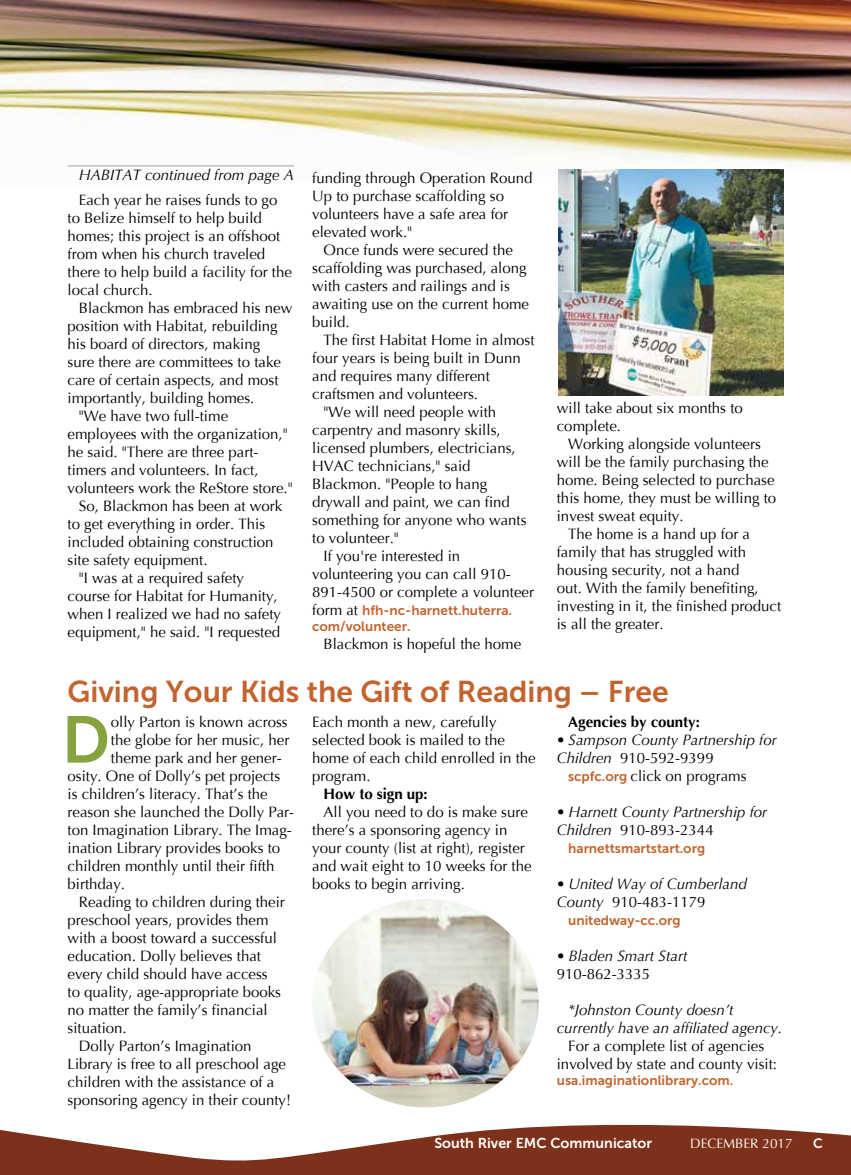
<style>
.page{position:relative;width:851px;height:1175px;background:#fff}
.page>*{position:absolute;margin:0;border:0;box-sizing:border-box;transform-origin:0 0}
.t1{font:65.7px "Museo Sans 700";color:#86a43d}
.t2{font:30px "Museo Sans 700";color:#c3632d}
.t3{font:15px/18px "Optima";color:#000}
.t4{font:italic 15px/18px "Optima";color:#000}
.t5{font:700 15px "Optima";color:#000}
.t6{font:14.25px "Museo Sans 700";color:#fff}
.t7{font:13.5px/16.2px "Museo Sans 700";color:#c3632d}
.t8{font:13.5px "Optima";color:#fff}
.t9{font:13.5px "Museo Sans 700";color:#fff}
.s1{font-family:"Optima";font-size:15px;color:#000}
.s2{font-style:italic}
.s3{font-family:"Museo Sans 700";font-size:13.5px;color:#c3632d}
.s4{font-style:normal}
</style>
<div class="page">
<svg style="left:0;top:1107px;width:850px;height:67px;fill:#7e311a"></svg>
<img style="left:0;top:0;width:850px;height:189px">
<hr style="left:68px;top:165px;width:226px;height:2px;background:#c5bdb8">
<img style="left:313px;top:899px;width:225px;height:208px">
<img style="left:558px;top:169px;width:225px;height:226px">
<p class="t4" style="left:79px;top:166px;width:216px">HABITAT continued from page A</p>
<p class="t3" style="left:68px;top:191px;width:226px;text-indent:11px">Each year he raises funds to go to Belize himself to help build homes; this project is an offshoot from when his church traveled there to help build a facility for the local church.</p>
<p class="t3" style="left:79px;top:299px;width:215px">Blackmon has embraced his new</p>
<p class="t3" style="left:68px;top:317px;width:212px">position with Habitat, rebuilding</p>
<p class="t3" style="left:68px;top:335px;width:194px">his board of directors, making</p>
<p class="t3" style="left:68px;top:353px;width:215px">sure there are committees to take</p>
<p class="t3" style="left:68px;top:371px;width:212px">care of certain aspects, and most</p>
<p class="t3" style="left:68px;top:389px;width:188px">importantly, building homes.</p>
<p class="t3" style="left:79px;top:407px;width:151px">"We have two full-time</p>
<p class="t3" style="left:68px;top:425px;width:222px">employees with the organization,"</p>
<p class="t3" style="left:68px;top:443px;width:192px">he said. "There are three part-</p>
<p class="t3" style="left:68px;top:461px;width:192px">timers and volunteers. In fact,</p>
<p class="t3" style="left:68px;top:479px;width:227px">volunteers work the ReStore store."</p>
<p class="t3" style="left:79px;top:497px;width:205px">So, Blackmon has been at work</p>
<p class="t3" style="left:68px;top:515px;width:199px">to get everything in order. This</p>
<p class="t3" style="left:68px;top:533px;width:207px">included obtaining construction</p>
<p class="t3" style="left:68px;top:551px;width:142px">site safety equipment.</p>
<p class="t3" style="left:79px;top:569px;width:167px">"I was at a required safety</p>
<p class="t3" style="left:68px;top:587px;width:212px">course for Habitat for Humanity,</p>
<p class="t3" style="left:68px;top:605px;width:215px">when I realized we had no safety</p>
<p class="t3" style="left:68px;top:623px;width:214px">equipment," he said. "I requested</p>
<p class="t3" style="left:312px;top:169px;width:222px">funding through Operation Round<br>Up to purchase scaffolding so volunteers have a safe area for elevated work."</p>
<p class="t3" style="left:312px;top:241px;width:218px;text-indent:11px">Once funds were secured the scaffolding was purchased, along with casters and railings and is awaiting use on the current home build.</p>
<p class="t3" style="left:323px;top:331px;width:212px">The first Habitat Home in almost</p>
<p class="t3" style="left:312px;top:349px;width:210px">four years is being built in Dunn</p>
<p class="t3" style="left:312px;top:367px;width:179px">and requires many different</p>
<p class="t3" style="left:312px;top:385px;width:167px">craftsmen and volunteers.</p>
<p class="t3" style="left:323px;top:403px;width:174px">"We will need people with</p>
<p class="t3" style="left:312px;top:421px;width:190px">carpentry and masonry skills,</p>
<p class="t3" style="left:312px;top:439px;width:205px">licensed plumbers, electricians,</p>
<p class="t3" style="left:312px;top:457px;width:160px">HVAC technicians," said</p>
<p class="t3" style="left:312px;top:475px;width:177px">Blackmon. "People to hang</p>
<p class="t3" style="left:312px;top:493px;width:199px">drywall and paint, we can find</p>
<p class="t3" style="left:312px;top:511px;width:216px">something for anyone who wants</p>
<p class="t3" style="left:312px;top:529px;width:88px">to volunteer."</p>
<p class="t3" style="left:323px;top:547px;width:138px">If you're interested in</p>
<p class="t3" style="left:312px;top:565px;width:200px">volunteering you can call 910-</p>
<p class="t3" style="left:312px;top:583px;width:223px">891-4500 or complete a volunteer</p>
<p class="t7" style="left:312px;top:602px;width:201px"><span class="s1">form at</span> hfh-nc-harnett.huterra. com/volunteer.</p>
<p class="t3" style="left:323px;top:635px;width:199px">Blackmon is hopeful the home</p>
<p class="t3" style="left:556px;top:399px;width:187px">will take about six months to complete.</p>
<p class="t3" style="left:568px;top:435px;width:194px">Working alongside volunteers</p>
<p class="t3" style="left:556px;top:453px;width:213px">will be the family purchasing the</p>
<p class="t3" style="left:556px;top:471px;width:219px">home. Being selected to purchase</p>
<p class="t3" style="left:556px;top:489px;width:221px">this home, they must be willing to</p>
<p class="t3" style="left:556px;top:507px;width:128px">invest sweat equity.</p>
<p class="t3" style="left:568px;top:525px;width:183px">The home is a hand up for a</p>
<p class="t3" style="left:556px;top:543px;width:191px">family that has struggled with</p>
<p class="t3" style="left:556px;top:561px;width:184px">housing security, not a hand</p>
<p class="t3" style="left:556px;top:579px;width:203px">out. With the family benefiting,</p>
<p class="t3" style="left:556px;top:597px;width:226px">investing in it, the finished product</p>
<p class="t3" style="left:556px;top:615px;width:108px">is all the greater.</p>
<h2 class="t2" style="left:68px;top:674px;width:602px">Giving Your Kids the Gift of Reading – Free</h2>
<h1 class="t1" style="left:62px;top:703px;width:50px">D</h1>
<p class="t3" style="left:111px;top:712px;width:178px">olly Parton is known across</p>
<p class="t3" style="left:312px;top:712px;width:225px">Each month a new, carefully selected book is mailed to the home of each child enrolled in the program.</p>
<p class="t5" style="left:323px;top:784px;width:106px">How to sign up:</p>
<p class="t3" style="left:312px;top:802px;width:221px;text-indent:11px">All you need to do is make sure there’s a sponsoring agency in your county (list at right), register and wait eight to 10 weeks for the books to begin arriving.</p>
<p class="t5" style="left:568px;top:712px;width:133px">Agencies by county:</p>
<p class="t4" style="left:557px;top:730px;width:221px">• Sampson County Partnership for</p>
<p class="t3" style="left:557px;top:748px;width:158px"><span class="s2">Children</span> 910-592-9399</p>
<p class="t3" style="left:568px;top:766px;width:180px"><span class="s3">scpfc.org</span> click on programs</p>
<p class="t4" style="left:556px;top:802px;width:212px">• Harnett County Partnership for<br>Children <span class="s4">910-893-2344</span></p>
<p class="t7" style="left:568px;top:840px;width:138px">harnettsmartstart.org</p>
<p class="t4" style="left:556px;top:874px;width:192px">• United Way of Cumberland<br>County <span class="s4">910-483-1179</span></p>
<p class="t7" style="left:568px;top:912px;width:114px">unitedway-cc.org</p>
<p class="t4" style="left:556px;top:946px;width:132px">• Bladen Smart Start</p>
<p class="t3" style="left:556px;top:964px;width:95px">910-862-3335</p>
<p class="t4" style="left:556px;top:1000px;width:227px;text-indent:11px">*Johnston County doesn’t currently have an affiliated agency.</p>
<p class="t3" style="left:556px;top:1036px;width:222px;text-align:center">For a complete list of agencies involved by state and county visit:</p>
<p class="t7" style="left:556px;top:1072px;width:178px">usa.imaginationlibrary.com.</p>
<p class="t3" style="left:111px;top:730px;width:180px">the globe for her music, her</p>
<p class="t3" style="left:111px;top:748px;width:172px">theme park and her gener-</p>
<p class="t3" style="left:68px;top:766px;width:214px">osity. One of Dolly’s pet projects</p>
<p class="t3" style="left:68px;top:784px;width:202px">is children’s literacy. That’s the</p>
<p class="t3" style="left:68px;top:802px;width:228px">reason she launched the Dolly Par-</p>
<p class="t3" style="left:68px;top:820px;width:226px">ton Imagination Library. The Imag-</p>
<p class="t3" style="left:68px;top:838px;width:214px">ination Library provides books to</p>
<p class="t3" style="left:68px;top:856px;width:208px">children monthly until their fifth</p>
<p class="t3" style="left:68px;top:874px;width:59px">birthday.</p>
<p class="t3" style="left:79px;top:892px;width:207px">Reading to children during their</p>
<p class="t3" style="left:68px;top:910px;width:202px">preschool years, provides them</p>
<p class="t3" style="left:68px;top:928px;width:211px">with a boost toward a successful</p>
<p class="t3" style="left:68px;top:946px;width:195px">education. Dolly believes that</p>
<p class="t3" style="left:68px;top:964px;width:202px">every child should have access</p>
<p class="t3" style="left:68px;top:982px;width:215px">to quality, age-appropriate books</p>
<p class="t3" style="left:68px;top:1000px;width:202px">no matter the family’s financial</p>
<p class="t3" style="left:68px;top:1018px;width:61px">situation.</p>
<p class="t3" style="left:79px;top:1036px;width:174px">Dolly Parton’s Imagination</p>
<p class="t3" style="left:68px;top:1054px;width:220px">Library is free to all preschool age</p>
<p class="t3" style="left:68px;top:1072px;width:208px">children with the assistance of a</p>
<p class="t3" style="left:68px;top:1090px;width:225px">sponsoring agency in their county!</p>
<p class="t6" style="left:434px;top:1134px;width:219px">South River EMC Communicator</p>
<p class="t8" style="left:690px;top:1135px;width:104px">DECEMBER 2017</p>
<p class="t9" style="left:813px;top:1135px;width:11px">C</p>
</div>
